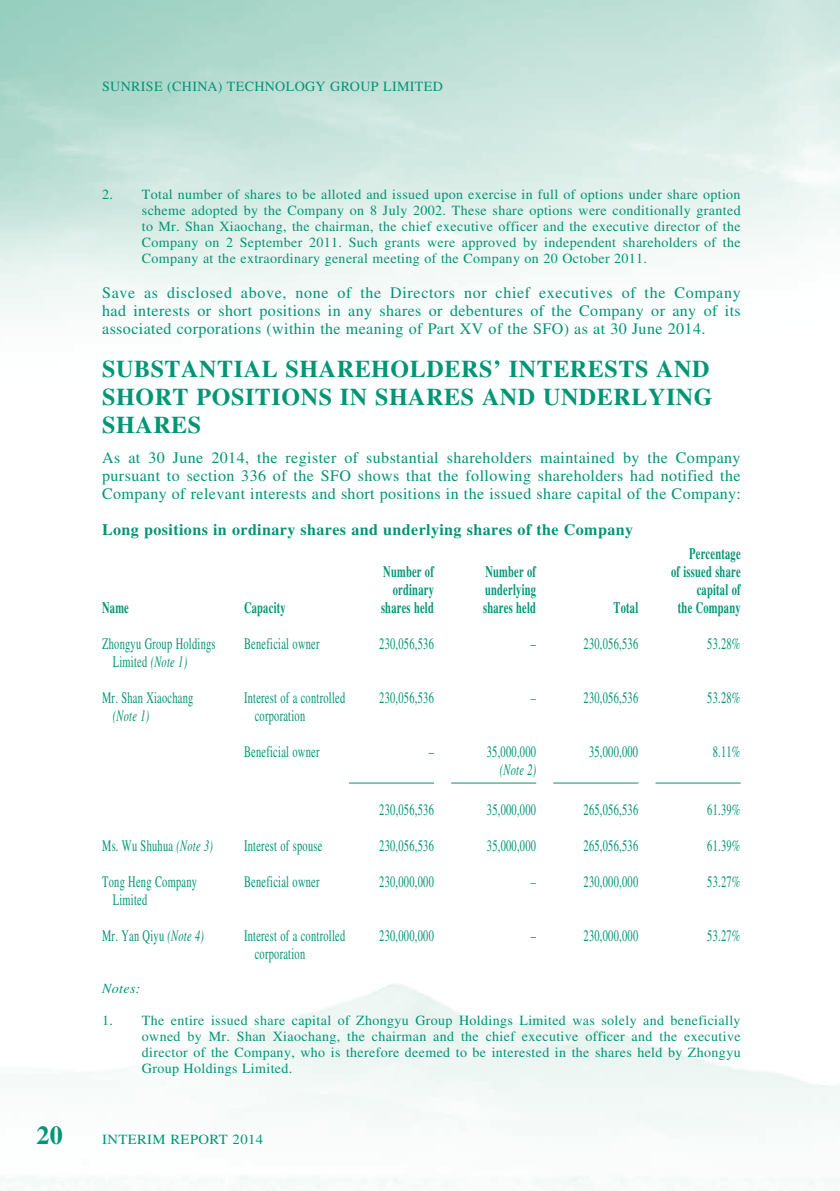
<style>
.page{position:relative;width:840px;height:1191px;background:#fff}
.page>*{position:absolute;margin:0;border:0;box-sizing:border-box;transform-origin:0 0}
.t1{font:700 26px "Times LT Std";color:#009574}
.t2{font:700 24px/28px "Times LT Std";letter-spacing:.025em;color:#009574}
.t3{font:16px "Times LT Std";letter-spacing:.025em;color:#009574;scale:.65 1}
.t4{font:16px/18px "Times LT Std";letter-spacing:.025em;color:#009574;text-align:justify}
.t5{font:700 16px "Times LT Std";letter-spacing:.025em;color:#009574;scale:.65 1}
.t6{font:700 16px "Times LT Std";letter-spacing:.025em;color:#009574}
.t7{font:italic 16px "Times LT Std";letter-spacing:.025em;color:#009574;scale:.65 1}
.t8{font:14px/16px "Times LT Std";letter-spacing:.025em;color:#009574;text-align:justify}
.t9{font:14px "Times LT Std";letter-spacing:.025em;color:#009574;scale:1.05 1}
.t10{font:italic 14px "Times LT Std";letter-spacing:.025em;color:#009574}
.s1{font-style:italic}
</style>
<div class="page">
<hr style="left:349px;top:782px;width:85px;height:1px;background:#009574">
<hr style="left:451px;top:782px;width:85px;height:1px;background:#009574">
<hr style="left:553px;top:782px;width:85px;height:1px;background:#009574">
<hr style="left:655px;top:782px;width:85px;height:1px;background:#009574">
<p class="t8" style="left:102px;top:78px;width:342px">SUNRISE (CHINA) TECHNOLOGY GROUP LIMITED</p>
<p class="t8" style="left:142px;top:186px;width:600px;text-indent:-40px">2. Total number of shares to be alloted and issued upon exercise in full of options under share option scheme adopted by the Company on 8 July 2002. These share options were conditionally granted to Mr. Shan Xiaochang, the chairman, the chief executive officer and the executive director of the Company on 2 September 2011. Such grants were approved by independent shareholders of the Company at the extraordinary general meeting of the Company on 20 October 2011.</p>
<p class="t4" style="left:102px;top:284px;width:639px">Save as disclosed above, none of the Directors nor chief executives of the Company had interests or short positions in any shares or debentures of the Company or any of its associated corporations (within the meaning of Part XV of the SFO) as at 30 June 2014.</p>
<h2 class="t2" style="left:102px;top:354px;width:611px">SUBSTANTIAL SHAREHOLDERS’ INTERESTS AND<br>SHORT POSITIONS IN SHARES AND UNDERLYING<br>SHARES</h2>
<p class="t4" style="left:102px;top:448px;width:640px">As at 30 June 2014, the register of substantial shareholders maintained by the Company pursuant to section 336 of the SFO shows that the following shareholders had notified the Company of relevant interests and short positions in the issued share capital of the Company:</p>
<p class="t6" style="left:102px;top:520px;width:532px">Long positions in ordinary shares and underlying shares of the Company</p>
<p class="t5" style="left:688px;top:544px;width:81px">Percentage</p>
<p class="t5" style="left:383px;top:562px;width:79px">Number of</p>
<p class="t5" style="left:485px;top:562px;width:79px">Number of</p>
<p class="t5" style="left:670px;top:562px;width:108px">of issued share</p>
<p class="t5" style="left:392px;top:580px;width:65px">ordinary</p>
<p class="t5" style="left:485px;top:580px;width:80px">underlying</p>
<p class="t5" style="left:696px;top:580px;width:69px">capital of</p>
<p class="t5" style="left:102px;top:598px;width:43px">Name</p>
<p class="t5" style="left:244px;top:598px;width:66px">Capacity</p>
<p class="t5" style="left:381px;top:598px;width:83px">shares held</p>
<p class="t5" style="left:483px;top:598px;width:83px">shares held</p>
<p class="t5" style="left:613px;top:598px;width:40px">Total</p>
<p class="t5" style="left:677px;top:598px;width:98px">the Company</p>
<p class="t3" style="left:102px;top:634px;width:176px">Zhongyu Group Holdings</p>
<p class="t3" style="left:244px;top:634px;width:118px">Beneficial owner</p>
<p class="t3" style="left:379px;top:634px;width:86px">230,056,536</p>
<p class="t3" style="left:530px;top:634px;width:9px">–</p>
<p class="t3" style="left:583px;top:634px;width:86px">230,056,536</p>
<p class="t3" style="left:706px;top:634px;width:53px">53.28%</p>
<p class="t3" style="left:113px;top:652px;width:116px">Limited <span class="s1">(Note 1)</span></p>
<p class="t3" style="left:102px;top:688px;width:142px">Mr. Shan Xiaochang</p>
<p class="t3" style="left:244px;top:688px;width:157px">Interest of a controlled</p>
<p class="t3" style="left:379px;top:688px;width:86px">230,056,536</p>
<p class="t3" style="left:530px;top:688px;width:9px">–</p>
<p class="t3" style="left:583px;top:688px;width:85px">230,056,536</p>
<p class="t3" style="left:706px;top:688px;width:53px">53.28%</p>
<p class="t7" style="left:113px;top:706px;width:58px">(Note 1)</p>
<p class="t3" style="left:254px;top:706px;width:79px">corporation</p>
<p class="t3" style="left:244px;top:742px;width:118px">Beneficial owner</p>
<p class="t3" style="left:428px;top:742px;width:9px">–</p>
<p class="t3" style="left:486px;top:742px;width:77px">35,000,000</p>
<p class="t3" style="left:588px;top:742px;width:77px">35,000,000</p>
<p class="t3" style="left:712px;top:742px;width:44px">8.11%</p>
<p class="t7" style="left:499px;top:760px;width:58px">(Note 2)</p>
<p class="t3" style="left:379px;top:800px;width:86px">230,056,536</p>
<p class="t3" style="left:486px;top:800px;width:77px">35,000,000</p>
<p class="t3" style="left:583px;top:800px;width:86px">265,056,536</p>
<p class="t3" style="left:706px;top:800px;width:53px">61.39%</p>
<p class="t3" style="left:102px;top:836px;width:172px">Ms. Wu Shuhua <span class="s1">(Note 3)</span></p>
<p class="t3" style="left:244px;top:836px;width:122px">Interest of spouse</p>
<p class="t3" style="left:379px;top:836px;width:85px">230,056,536</p>
<p class="t3" style="left:486px;top:836px;width:77px">35,000,000</p>
<p class="t3" style="left:583px;top:836px;width:85px">265,056,536</p>
<p class="t3" style="left:706px;top:836px;width:53px">61.39%</p>
<p class="t3" style="left:102px;top:872px;width:147px">Tong Heng Company</p>
<p class="t3" style="left:244px;top:872px;width:118px">Beneficial owner</p>
<p class="t3" style="left:379px;top:872px;width:86px">230,000,000</p>
<p class="t3" style="left:530px;top:872px;width:9px">–</p>
<p class="t3" style="left:583px;top:872px;width:86px">230,000,000</p>
<p class="t3" style="left:706px;top:872px;width:53px">53.27%</p>
<p class="t3" style="left:113px;top:890px;width:55px">Limited</p>
<p class="t3" style="left:102px;top:926px;width:158px">Mr. Yan Qiyu <span class="s1">(Note 4)</span></p>
<p class="t3" style="left:244px;top:926px;width:157px">Interest of a controlled</p>
<p class="t3" style="left:379px;top:926px;width:85px">230,000,000</p>
<p class="t3" style="left:530px;top:926px;width:9px">–</p>
<p class="t3" style="left:583px;top:926px;width:85px">230,000,000</p>
<p class="t3" style="left:706px;top:926px;width:53px">53.27%</p>
<p class="t3" style="left:254px;top:944px;width:79px">corporation</p>
<p class="t10" style="left:102px;top:981px;width:40px">Notes:</p>
<p class="t8" style="left:142px;top:1012px;width:600px;text-indent:-40px">1. The entire issued share capital of Zhongyu Group Holdings Limited was solely and beneficially owned by Mr. Shan Xiaochang, the chairman and the chief executive officer and the executive director of the Company, who is therefore deemed to be interested in the shares held by Zhongyu Group Holdings Limited.</p>
<h1 class="t1" style="left:37px;top:1119px;width:27px">20</h1>
<p class="t9" style="left:102px;top:1131px;width:155px">INTERIM REPORT 2014</p>
</div>
